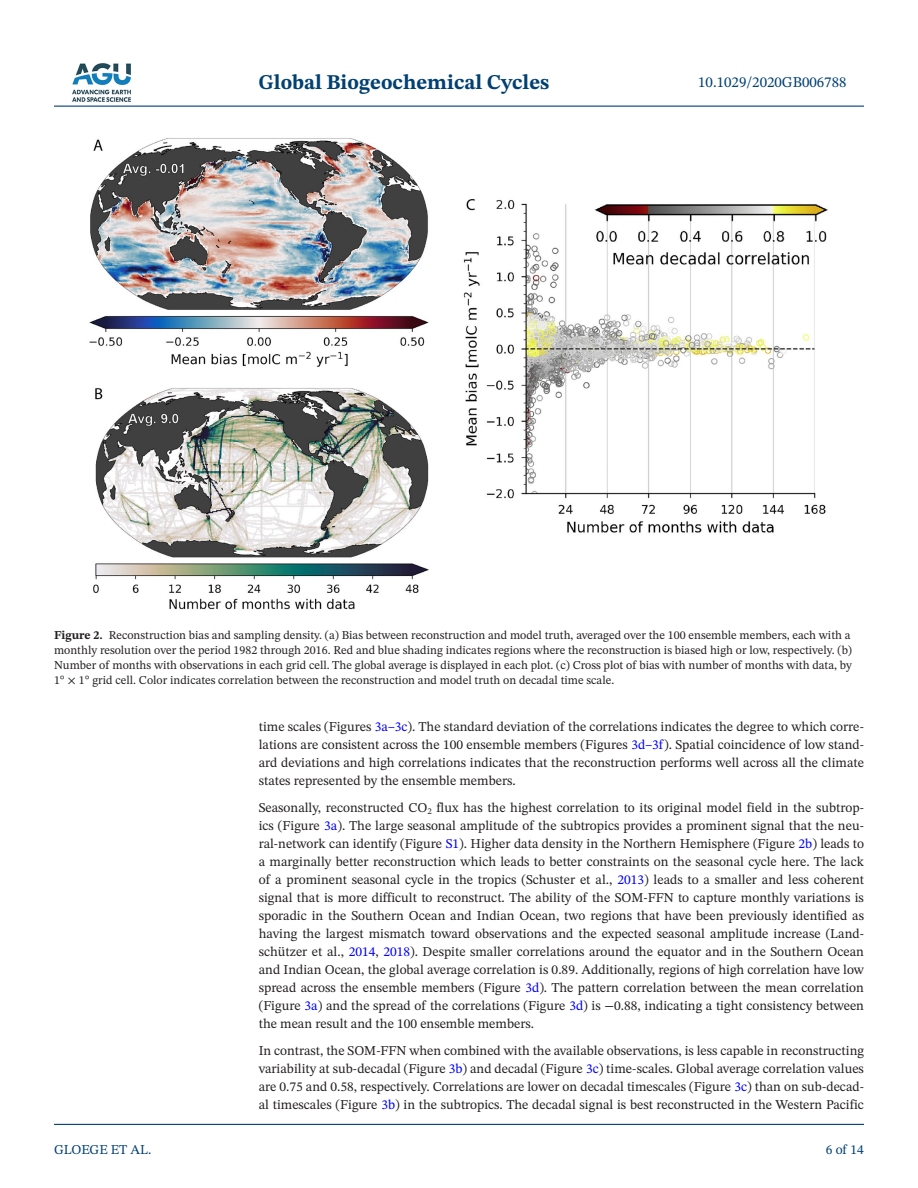
<style>
.page{position:relative;width:918px;height:1188px;background:#fff}
.page>*{position:absolute;margin:0;border:0;box-sizing:border-box;transform-origin:0 0}
.t1{font:700 21px "STIX Two Text";color:#004073}
.t2{font:15px "STIX Two Text";color:#004073}
.t3{font:13.5px/18px "STIX Two Text";color:#231f20;text-align:justify}
.t4{font:13.5px "STIX Two Text";color:#004073}
.t5{font:12px/15px "STIX Two Text";color:#231f20;text-align:justify}
.s1{font-weight:700}
.s2{color:#00f}
</style>
<div class="page">
<hr style="left:54px;top:106px;width:810px;height:1px;background:#004073">
<hr style="left:54px;top:1124px;width:810px;height:1px;background:#004073">
<img style="left:72px;top:63px;width:59px;height:39px">
<img style="left:89px;top:138px;width:739px;height:472px">
<h1 class="t1" style="left:258px;top:67px;width:293px">Global Biogeochemical Cycles</h1>
<p class="t2" style="left:698px;top:72px;width:150px">10.1029/2020GB006788</p>
<p class="t5" style="left:54px;top:628px;width:800px"><span class="s1">Figure 2.</span> Reconstruction bias and sampling density. (a) Bias between reconstruction and model truth, averaged over the 100 ensemble members, each with a monthly resolution over the period 1982 through 2016. Red and blue shading indicates regions where the reconstruction is biased high or low, respectively. (b)<br>Number of months with observations in each grid cell. The global average is displayed in each plot. (c) Cross plot of bias with number of months with data, by 1° × 1° grid cell. Color indicates correlation between the reconstruction and model truth on decadal time scale.</p>
<p class="t4" style="left:54px;top:1140px;width:99px">GLOEGE ET AL.</p>
<p class="t3" style="left:259px;top:717px;width:607px">time scales (Figures <span class="s2">3a–3c</span>). The standard deviation of the correlations indicates the degree to which corre&shy;lations are consistent across the 100 ensemble members (Figures <span class="s2">3d–3f</span>). Spatial coincidence of low stand&shy;ard deviations and high correlations indicates that the reconstruction performs well across all the climate states represented by the ensemble members.</p>
<p class="t3" style="left:259px;top:798px;width:607px">Seasonally, reconstructed CO<sub>2</sub> flux has the highest correlation to its original model field in the subtrop&shy;ics (Figure <span class="s2">3a</span>). The large seasonal amplitude of the subtropics provides a prominent signal that the neu&shy;ral-network can identify (Figure <span class="s2">S1</span>). Higher data density in the Northern Hemisphere (Figure <span class="s2">2b</span>) leads to a marginally better reconstruction which leads to better constraints on the seasonal cycle here. The lack of a prominent seasonal cycle in the tropics (Schuster et al., <span class="s2">2013</span>) leads to a smaller and less coherent signal that is more difficult to reconstruct. The ability of the SOM-FFN to capture monthly variations is sporadic in the Southern Ocean and Indian Ocean, two regions that have been previously identified as having the largest mismatch toward observations and the expected seasonal amplitude increase (Land&shy;schützer et al., <span class="s2">2014</span>, <span class="s2">2018</span>). Despite smaller correlations around the equator and in the Southern Ocean and Indian Ocean, the global average correlation is 0.89. Additionally, regions of high correlation have low spread across the ensemble members (Figure <span class="s2">3d</span>). The pattern correlation between the mean correlation (Figure <span class="s2">3a</span>) and the spread of the correlations (Figure <span class="s2">3d</span>) is −0.88, indicating a tight consistency between the mean result and the 100 ensemble members.</p>
<p class="t3" style="left:259px;top:1041px;width:607px">In contrast, the SOM-FFN when combined with the available observations, is less capable in reconstructing variability at sub-decadal (Figure <span class="s2">3b</span>) and decadal (Figure <span class="s2">3c</span>) time-scales. Global average correlation values are 0.75 and 0.58, respectively. Correlations are lower on decadal timescales (Figure <span class="s2">3c</span>) than on sub-decad&shy;al timescales (Figure <span class="s2">3b</span>) in the subtropics. The decadal signal is best reconstructed in the Western Pacific</p>
<p class="t4" style="left:826px;top:1140px;width:40px">6 of 14</p>
</div>
